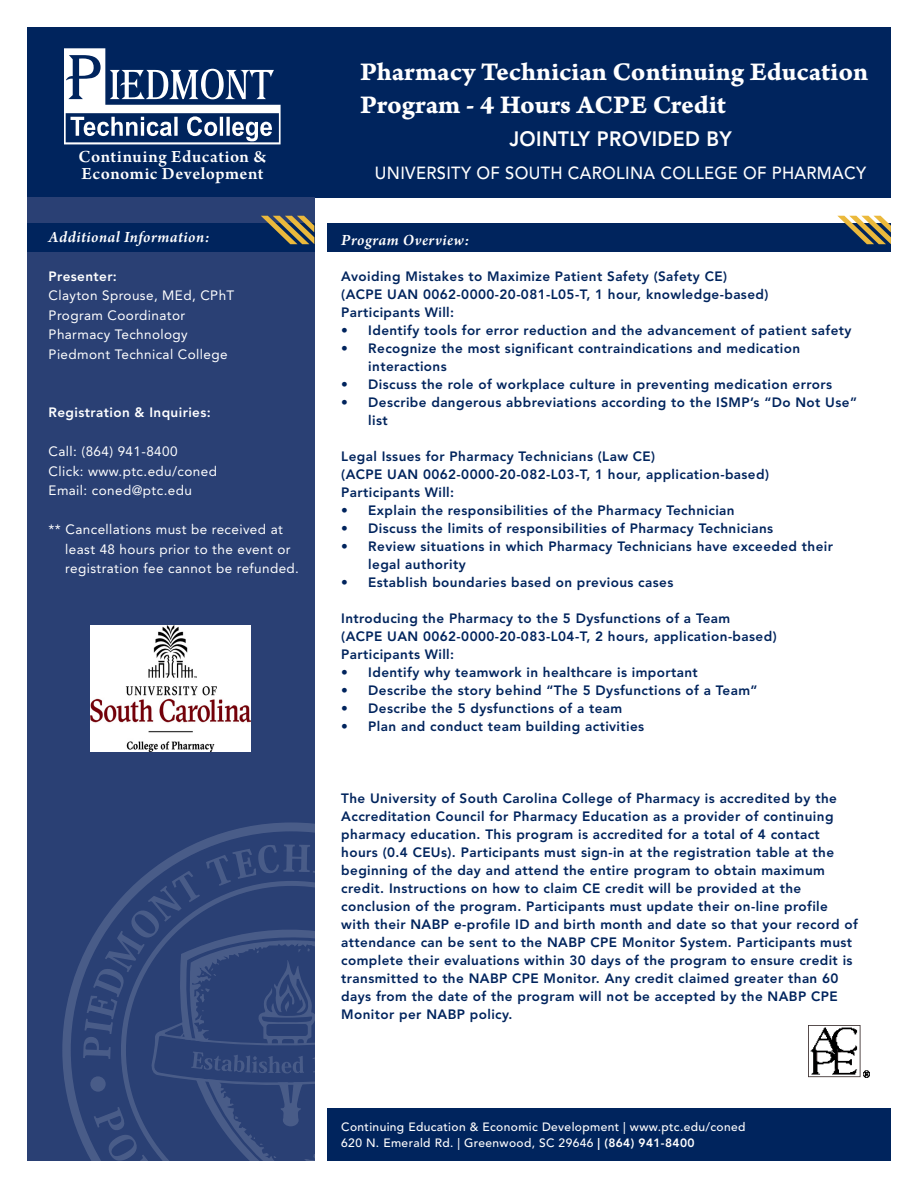
<style>
.page{position:relative;width:918px;height:1188px;background:#fff}
.page>*{position:absolute;margin:0;border:0;box-sizing:border-box;transform-origin:0 0}
.t1{font:27px/33px "Arno Pro Bold Caption";letter-spacing:-.005em;color:#fff}
.t2{font:800 20.7px "Avenir LT Std";letter-spacing:.02em;color:#fff;scale:.94 1}
.t3{font:600 18px/17.2px "Arno Pro";letter-spacing:.025em;color:#fff}
.t4{font:500 17.55px "Avenir LT Std";letter-spacing:.02em;color:#fff;scale:.94 1}
.t5{font:italic 600 16.5px "Arno Pro";letter-spacing:.03em;color:#fff}
.t6{font:800 13.5px/18px "Avenir LT Std";letter-spacing:.03em;color:#00245d}
.t7{font:13.5px/19.5px "Avenir LT Std";letter-spacing:.03em;color:#fff}
.t8{font:800 13.5px "Avenir LT Std";letter-spacing:.03em;color:#fff}
.t9{font:500 12px/16.5px "Avenir LT Std";letter-spacing:.03em;color:#fff}
.s1{font-weight:800}
</style>
<div class="page">
<div style="left:27px;top:27px;width:864px;height:170px;background:#00245d"></div>
<svg style="left:64px;top:48px;width:217px;height:96px"></svg>
<div style="left:27px;top:648px;width:287px;height:513px;background:#2a4074"></div>
<svg style="left:62px;top:822px;width:253px;height:339px"></svg>
<svg style="left:90px;top:1076px;width:16px;height:16px"></svg>
<svg style="left:83px;top:844px;width:232px;height:232px"></svg>
<svg style="left:94px;top:948px;width:234px;height:213px"></svg>
<div style="left:328px;top:1108px;width:563px;height:53px;background:#00245d"></div>
<div style="left:27px;top:197px;width:287px;height:456px;background:#2a4074"></div>
<div style="left:328px;top:223px;width:563px;height:29px;background:#00245d"></div>
<svg style="left:837px;top:216px;width:54px;height:28px"></svg>
<div style="left:27px;top:223px;width:287px;height:29px;background:#00245d"></div>
<svg style="left:261px;top:216px;width:53px;height:28px"></svg>
<img style="left:808px;top:1025px;width:61px;height:53px">
<img style="left:91px;top:626px;width:160px;height:125px">
<h3 class="t3" style="left:78px;top:149px;width:190px">Continuing Education &amp;<br>Economic Development</h3>
<p class="t5" style="left:49px;top:227px;width:163px">Additional Information:</p>
<p class="t8" style="left:49px;top:268px;width:70px">Presenter:</p>
<p class="t7" style="left:49px;top:286px;width:187px">Clayton Sprouse, MEd, CPhT<br>Program Coordinator<br>Pharmacy Technology<br>Piedmont Technical College</p>
<p class="t8" style="left:49px;top:405px;width:164px">Registration &amp; Inquiries:</p>
<p class="t7" style="left:49px;top:442px;width:170px">Call: (864) 941-8400<br>Click: www.ptc.edu/coned<br>Email: coned@ptc.edu</p>
<p class="t7" style="left:65px;top:520px;width:235px;text-indent:-17px">** Cancellations must be received at least 48 hours prior to the event or registration fee cannot be refunded.</p>
<h1 class="t1" style="left:360px;top:56px;width:510px">Pharmacy Technician Continuing Education<br>Program - 4 Hours ACPE Credit</h1>
<h2 class="t2" style="left:509px;top:127px;width:238px">JOINTLY PROVIDED BY</h2>
<p class="t4" style="left:375px;top:163px;width:524px">UNIVERSITY OF SOUTH CAROLINA COLLEGE OF PHARMACY</p>
<p class="t5" style="left:341px;top:230px;width:130px">Program Overview:</p>
<p class="t6" style="left:341px;top:267px;width:429px">Avoiding Mistakes to Maximize Patient Safety (Safety CE) (ACPE UAN 0062-0000-20-081-L05-T, 1 hour, knowledge-based)<br>Participants Will:</p>
<p class="t6" style="left:341px;top:321px;width:512px">• Identify tools for error reduction and the advancement of patient safety</p>
<p class="t6" style="left:368px;top:339px;width:433px;text-indent:-27px">• Recognize the most significant contraindications and medication interactions</p>
<p class="t6" style="left:341px;top:375px;width:492px">• Discuss the role of workplace culture in preventing medication errors</p>
<p class="t6" style="left:368px;top:393px;width:490px;text-indent:-27px">• Describe dangerous abbreviations according to the ISMP’s “Do Not Use” list</p>
<p class="t6" style="left:341px;top:447px;width:429px">Legal Issues for Pharmacy Technicians (Law CE)<br>(ACPE UAN 0062-0000-20-082-L03-T, 1 hour, application-based)<br>Participants Will:</p>
<p class="t6" style="left:341px;top:501px;width:395px">• Explain the responsibilities of the Pharmacy Technician</p>
<p class="t6" style="left:341px;top:519px;width:433px">• Discuss the limits of responsibilities of Pharmacy Technicians</p>
<p class="t6" style="left:368px;top:537px;width:466px;text-indent:-27px">• Review situations in which Pharmacy Technicians have exceeded their legal authority</p>
<p class="t6" style="left:341px;top:573px;width:334px">• Establish boundaries based on previous cases</p>
<p class="t6" style="left:341px;top:609px;width:437px">Introducing the Pharmacy to the 5 Dysfunctions of a Team<br>(ACPE UAN 0062-0000-20-083-L04-T, 2 hours, application-based)<br>Participants Will:</p>
<p class="t6" style="left:341px;top:663px;width:358px">• Identify why teamwork in healthcare is important</p>
<p class="t6" style="left:341px;top:681px;width:418px">• Describe the story behind “The 5 Dysfunctions of a Team”</p>
<p class="t6" style="left:341px;top:699px;width:283px">• Describe the 5 dysfunctions of a team</p>
<p class="t6" style="left:341px;top:717px;width:305px">• Plan and conduct team building activities</p>
<p class="t6" style="left:341px;top:789px;width:518px">The University of South Carolina College of Pharmacy is accredited by the Accreditation Council for Pharmacy Education as a provider of continuing pharmacy education. This program is accredited for a total of 4 contact hours (0.4 CEUs). Participants must sign-in at the registration table at the beginning of the day and attend the entire program to obtain maximum credit. Instructions on how to claim CE credit will be provided at the conclusion of the program. Participants must update their on-line profile with their NABP e-profile ID and birth month and date so that your record of attendance can be sent to the NABP CPE Monitor System. Participants must complete their evaluations within 30 days of the program to ensure credit is transmitted to the NABP CPE Monitor. Any credit claimed greater than 60 days from the date of the program will not be accepted by the NABP CPE Monitor per NABP policy.</p>
<p class="t9" style="left:341px;top:1118px;width:406px">Continuing Education &amp; Economic Development | www.ptc.edu/coned<br>620 N. Emerald Rd. | Greenwood, SC 29646 <span class="s1">| (864) 941-8400</span></p>
</div>
